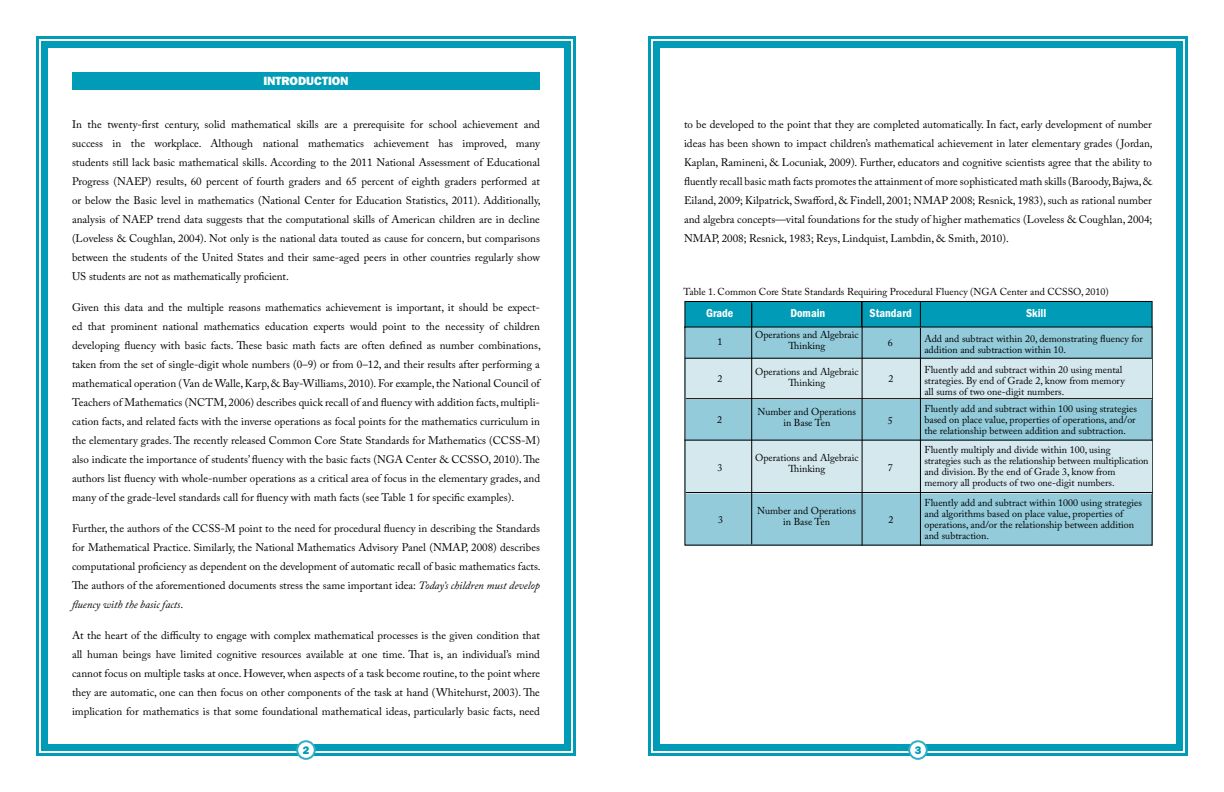
<style>
.page{position:relative;width:1224px;height:792px;background:#fff}
.page>*{position:absolute;margin:0;border:0;box-sizing:border-box;transform-origin:0 0}
.t1{font:600 condensed 12px "Franklin Gothic";color:#fff}
.t2{font:800 12px "Franklin Gothic";color:#fff}
.t3{font:11px/19px "Adobe Caslon Pro";color:#000;text-align:justify}
.t4{font:800 11px "Franklin Gothic";color:#009bb6}
.t5{font:10px/11px "Adobe Caslon Pro";color:#000}
.s1{font-style:italic}
</style>
<div class="page">
<div style="left:72px;top:72px;width:468px;height:18px;background:#009bb6"></div>
<div style="left:685px;top:302px;width:69px;height:26px;background:#009bb6"></div>
<div style="left:684px;top:301px;width:71px;height:27px;border:1px solid #000"></div>
<div style="left:910px;top:301px;width:242px;height:27px;background:#009bb6"></div>
<div style="left:910px;top:301px;width:243px;height:27px;border:1px solid #000"></div>
<div style="left:752px;top:302px;width:110px;height:26px;background:#009bb6"></div>
<div style="left:751px;top:301px;width:111px;height:27px;border:1px solid #000"></div>
<div style="left:862px;top:302px;width:58px;height:26px;background:#009bb6"></div>
<div style="left:862px;top:301px;width:59px;height:27px;border:1px solid #000"></div>
<div style="left:685px;top:327px;width:467px;height:218px;background:#93cbda"></div>
<hr style="left:685px;top:358px;width:467px;height:1px;background:#000">
<hr style="left:684px;top:440px;width:469px;height:1px;background:#000">
<div style="left:686px;top:359px;width:466px;height:40px;background:#d4e8ee"></div>
<div style="left:686px;top:441px;width:466px;height:52px;background:#d4e8ee"></div>
<hr style="left:751px;top:304px;width:1px;height:240px;background:#000">
<hr style="left:862px;top:327px;width:1px;height:219px;background:#000">
<hr style="left:920px;top:328px;width:1px;height:218px;background:#000">
<hr style="left:686px;top:398px;width:467px;height:1px;background:#000">
<hr style="left:686px;top:492px;width:467px;height:1px;background:#000">
<div style="left:36px;top:36px;width:540px;height:720px;border:12px solid #009bb6"></div>
<div style="left:648px;top:36px;width:540px;height:720px;border:12px solid #009bb6"></div>
<div style="left:297px;top:741px;width:18px;height:18px;background:#fff;border-radius:50%"></div>
<div style="left:296px;top:740px;width:20px;height:20px;border:2px solid #2db0c7;border-radius:50%"></div>
<div style="left:909px;top:741px;width:18px;height:18px;background:#fff;border-radius:50%"></div>
<div style="left:908px;top:740px;width:20px;height:20px;border:2px solid #2db0c7;border-radius:50%"></div>
<p class="t2" style="left:263px;top:74px;width:13px">INTRO</p>
<p class="t2" style="left:298px;top:74px;width:32px">DUCTION</p>
<p class="t3" style="left:72px;top:115px;width:470px">In the twenty-first century, solid mathematical skills are a prerequisite for school achievement and success in the workplace. Although national mathematics achievement has improved, many students still lack basic mathematical skills. According to the 2011 National Assessment of Educational Progress (NAEP) results, 60 percent of fourth graders and 65 percent of eighth graders performed at or below the Basic level in mathematics (National Center for Education Statistics, 2011). Additionally, analysis of NAEP trend data suggests that the computational skills of American children are in decline (Loveless &amp; Coughlan, 2004). Not only is the national data touted as cause for concern, but comparisons between the students of the United States and their same-aged peers in other countries regularly show US students are not as mathematically proficient.</p>
<p class="t3" style="left:72px;top:298px;width:470px">Given this data and the multiple reasons mathematics achievement is important, it should be expect&shy;ed that prominent national mathematics education experts would point to the necessity of children developing fluency with basic facts. These basic math facts are often defined as number combinations, taken from the set of single-digit whole numbers (0–9) or from 0–12, and their results after performing a mathematical operation (Van de Walle, Karp, &amp; Bay-Williams, 2010). For example, the National Council of Teachers of Mathematics (NCTM, 2006) describes quick recall of and fluency with addition facts, multipli&shy;cation facts, and related facts with the inverse operations as focal points for the mathematics curriculum in the elementary grades. The recently released Common Core State Standards for Mathematics (CCSS-M) also indicate the importance of students’ fluency with the basic facts (NGA Center &amp; CCSSO, 2010). The authors list fluency with whole-number operations as a critical area of focus in the elementary grades, and many of the grade-level standards call for fluency with math facts (see Table 1 for specific examples).</p>
<p class="t3" style="left:72px;top:519px;width:470px">Further, the authors of the CCSS-M point to the need for procedural fluency in describing the Standards for Mathematical Practice. Similarly, the National Mathematics Advisory Panel (NMAP, 2008) describes computational proficiency as dependent on the development of automatic recall of basic mathematics facts.<br>The authors of the aforementioned documents stress the same important idea: <span class="s1">Today’s children must develop fluency with the basic facts</span>.</p>
<p class="t3" style="left:72px;top:626px;width:470px">At the heart of the difficulty to engage with complex mathematical processes is the given condition that all human beings have limited cognitive resources available at one time. That is, an individual’s mind cannot focus on multiple tasks at once. However, when aspects of a task become routine, to the point where they are automatic, one can then focus on other components of the task at hand (Whitehurst, 2003). The implication for mathematics is that some foundational mathematical ideas, particularly basic facts, need</p>
<p class="t3" style="left:684px;top:115px;width:470px">to be developed to the point that they are completed automatically. In fact, early development of number ideas has been shown to impact children’s mathematical achievement in later elementary grades ( Jordan, Kaplan, Ramineni, &amp; Locuniak, 2009). Further, educators and cognitive scientists agree that the ability to fluently recall basic math facts promotes the attainment of more sophisticated math skills (Baroody, Bajwa, &amp; Eiland, 2009; Kilpatrick, Swafford, &amp; Findell, 2001; NMAP 2008; Resnick, 1983), such as rational number and algebra concepts—vital foundations for the study of higher mathematics (Loveless &amp; Coughlan, 2004; NMAP, 2008; Resnick, 1983; Reys, Lindquist, Lambdin, &amp; Smith, 2010).</p>
<p class="t5" style="left:683px;top:286px;width:427px">Table 1. Common Core State Standards Requiring Procedural Fluency (NGA Center and CCSSO, 2010)</p>
<p class="t1" style="left:706px;top:306px;width:29px">Grade</p>
<p class="t1" style="left:790px;top:306px;width:36px">Domain</p>
<p class="t1" style="left:1026px;top:306px;width:22px">Skill</p>
<p class="t5" style="left:717px;top:336px;width:6px">1</p>
<p class="t5" style="left:755px;top:329px;width:105px;text-align:center">Operations and Algebraic<br>Thinking</p>
<p class="t5" style="left:888px;top:337px;width:6px">6</p>
<p class="t1" style="left:870px;top:306px;width:44px">Standard</p>
<p class="t5" style="left:924px;top:333px;width:220px">Add and subtract within 20, demonstrating fluency for addition and subtraction within 10.</p>
<p class="t5" style="left:717px;top:373px;width:6px">2</p>
<p class="t5" style="left:755px;top:366px;width:105px;text-align:center">Operations and Algebraic<br>Thinking</p>
<p class="t5" style="left:888px;top:373px;width:6px">2</p>
<p class="t5" style="left:924px;top:364px;width:202px">Fluently add and subtract within 20 using mental strategies. By end of Grade 2, know from memory all sums of two one-digit numbers.</p>
<p class="t5" style="left:717px;top:414px;width:6px">2</p>
<p class="t5" style="left:758px;top:406px;width:100px;text-align:center">Number and Operations in Base Ten</p>
<p class="t5" style="left:755px;top:452px;width:105px">Operations and Algebraic</p>
<p class="t5" style="left:718px;top:462px;width:6px">3</p>
<p class="t5" style="left:789px;top:463px;width:38px">Thinking</p>
<p class="t5" style="left:888px;top:415px;width:6px">5</p>
<p class="t5" style="left:888px;top:462px;width:6px">7</p>
<p class="t5" style="left:718px;top:514px;width:6px">3</p>
<p class="t5" style="left:757px;top:505px;width:100px;text-align:center">Number and Operations in Base Ten</p>
<p class="t5" style="left:888px;top:514px;width:6px">2</p>
<p class="t5" style="left:924px;top:403px;width:214px">Fluently add and subtract within 100 using strategies based on place value, properties of operations, and/or the relationship between addition and subtraction.</p>
<p class="t5" style="left:924px;top:444px;width:226px">Fluently multiply and divide within 100, using strategies such as the relationship between multiplication and division. By the end of Grade 3, know from memory all products of two one-digit numbers.</p>
<p class="t5" style="left:924px;top:497px;width:219px">Fluently add and subtract within 1000 using strategies and algorithms based on place value, properties of operations, and/or the relationship between addition and subtraction.</p>
<p class="t4" style="left:303px;top:744px;width:8px">2</p>
<p class="t4" style="left:915px;top:744px;width:8px">3</p>
</div>
